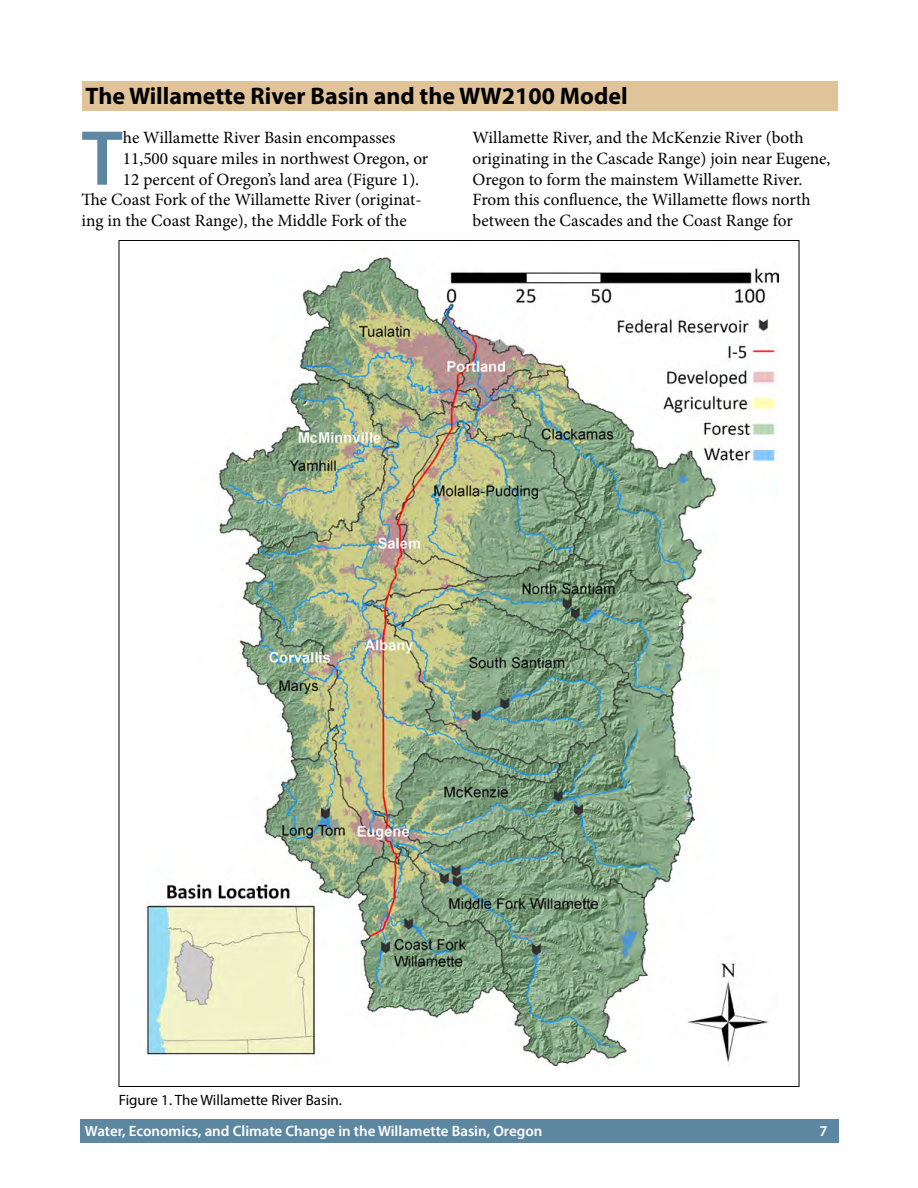
<style>
.page{position:relative;width:918px;height:1188px;background:#fff}
.page>*{position:absolute;margin:0;border:0;box-sizing:border-box;transform-origin:0 0}
.Body_first{font:600 78.6px "Myriad Pro";color:#5d87a1}
.Subhead_1{font:700 24px "Myriad Pro";color:#000}
.Body_first-2{font:17.25px/20.7px "Minion Pro";color:#000}
.t1{font:600 15px "Myriad Pro";color:#fff}
.t2{font:15px "Myriad Pro";color:#000}
</style>
<div class="page">
<div style="left:80px;top:1120px;width:759px;height:23px;background:#5d87a1"></div>
<div style="left:82px;top:81px;width:756px;height:30px;background:#e0c398"></div>
<img style="left:146px;top:256px;width:633px;height:810px">
<h2 class="Subhead_1" style="left:86px;top:80px;width:544px">The Willamette River Basin and the WW2100 Model</h2>
<p class="Body_first" style="left:82px;top:108px;width:43px">T</p>
<p class="Body_first-2" style="left:123px;top:128px;width:274px">he Willamette River Basin encompasses</p>
<p class="Body_first-2" style="left:472px;top:128px;width:359px">Willamette River, and the McKenzie River (both originating in the Cascade Range) join near Eugene, Oregon to form the mainstem Willamette River.<br>From this confluence, the Willamette flows north between the Cascades and the Coast Range for</p>
<p class="Body_first-2" style="left:123px;top:148px;width:307px">11,500 square miles in northwest Oregon, or</p>
<p class="Body_first-2" style="left:123px;top:169px;width:298px">12 percent of Oregon’s land area (Figure 1).</p>
<p class="Body_first-2" style="left:82px;top:190px;width:342px">The Coast Fork of the Willamette River (originat-</p>
<p class="Body_first-2" style="left:82px;top:210px;width:327px">ing in the Coast Range), the Middle Fork of the</p>
<p class="t2" style="left:119px;top:1090px;width:225px">Figure 1. The Willamette River Basin.</p>
<p class="t1" style="left:85px;top:1121px;width:459px">Water, Economics, and Climate Change in the Willamette Basin, Oregon</p>
<p class="t1" style="left:819px;top:1121px;width:10px">7</p>
</div>
